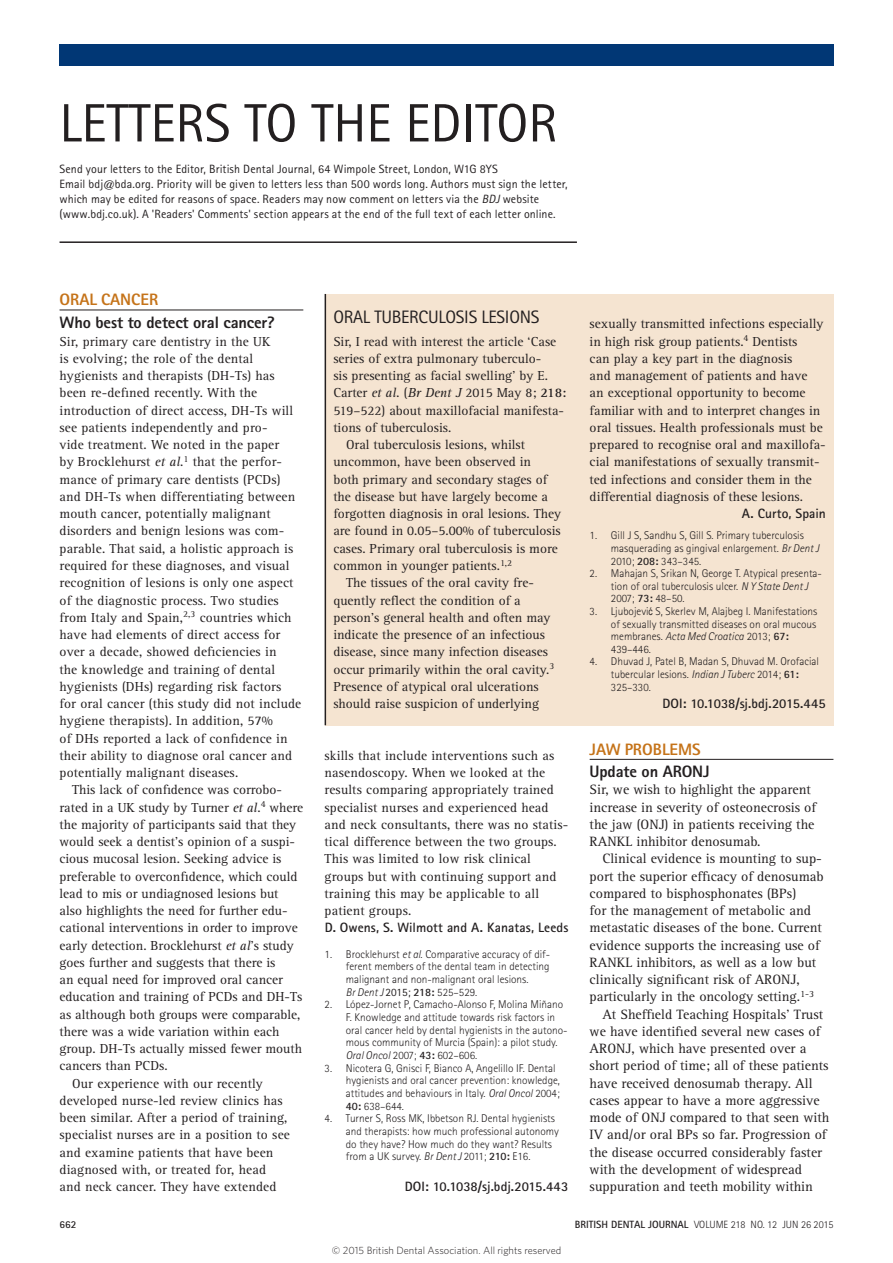
<style>
.page{position:relative;width:893px;height:1263px;background:#fff}
.page>*{position:absolute;margin:0;border:0;box-sizing:border-box;transform-origin:0 0}
.t1{font:54px "Rotis Sans Serif Std";color:#231f20}
._1_BDJ_editorial_hea{font:18px "Rotis Sans Serif Std";letter-spacing:-.015em;color:#231f20}
.t2{font:800 16.5px "Rotis Sans Serif Std";letter-spacing:-.01em;color:#231f20}
._1_BDJ_letters_headi{font:800 16.5px "Rotis Sans Serif Std";color:#c57319}
.body{font:13.95px/17.2px "Rotis Serif Std";color:#231f20}
.body_fullout{font:13.95px/17.2px "Rotis Serif Std";color:#231f20}
.body-2{font:13.5px/17.2px "Rotis Serif Std";color:#231f20}
.body_fullout-2{font:13.5px/17.2px "Rotis Serif Std";letter-spacing:.01em;color:#231f20}
._2_BDJ_references{font:700 13.5px "Rotis Sans Serif Std";letter-spacing:-.005em;color:#231f20}
._1_BDJ_letters_autho{font:700 13.5px "Rotis Sans Serif Std";letter-spacing:.005em;color:#231f20}
._1_BDJ_in_brief{font:12px/15px "Rotis Sans Serif Std";letter-spacing:.01em;color:#231f20}
.references{font:300 11.25px/12.6px "Rotis Sans Serif Std";color:#231f20}
.t3{font:300 10.5px "Whitney";color:#231f20}
.t4{font:300 10.5px "Rotis Sans Serif Std";color:#231f20}
.t5{font:700 10.5px "Rotis Sans Serif Std";color:#231f20}
.s1{font-style:italic}
.s2{font-weight:700}
.s3{font-weight:400}
.s4{font-family:"Arial Narrow";font-weight:400;font-size:10.5px}
</style>
<div class="page">
<hr style="left:60px;top:310px;width:243px;height:1px;background:#231f20">
<hr style="left:590px;top:759px;width:243px;height:1px;background:#231f20">
<div style="left:59px;top:45px;width:774px;height:21px;background:#013775"></div>
<hr style="left:60px;top:241px;width:517px;height:2px;background:#231f20">
<div style="left:325px;top:294px;width:508px;height:431px;background:#f5e4d1"></div>
<hr style="left:325px;top:294px;width:1px;height:431px;background:#231f20">
<p class="t1" style="left:60px;top:91px;width:499px">LETTERS TO THE EDITOR</p>
<p class="_1_BDJ_in_brief" style="left:60px;top:162px;width:510px">Send your letters to the Editor, British Dental Journal, 64 Wimpole Street, London, W1G 8YS<br>Email bdj@bda.org. Priority will be given to letters less than 500 words long. Authors must sign the letter, which may be edited for reasons of space. Readers may now comment on letters via the <span class="s1">BDJ</span> website (www.bdj.co.uk). A 'Readers' Comments' section appears at the end of the full text of each letter online.</p>
<p class="_1_BDJ_letters_headi" style="left:60px;top:289px;width:100px">ORAL CANCER</p>
<p class="t2" style="left:60px;top:312px;width:217px">Who best to detect oral cancer?</p>
<p class="body_fullout-2" style="left:60px;top:333px;width:243px">Sir, primary care dentistry in the UK<br>is evolving; the role of the dental hygienists and therapists (DH-Ts) has been re-defined recently. With the introduction of direct access, DH-Ts will see patients independently and pro-<br>vide treatment. We noted in the paper<br>by Brocklehurst <span class="s1">et al</span>.<sup>1</sup> that the perfor&shy;mance of primary care dentists (PCDs) and DH-Ts when differentiating between mouth cancer, potentially malignant disorders and benign lesions was com&shy;parable. That said, a holistic approach is required for these diagnoses, and visual recognition of lesions is only one aspect of the diagnostic process. Two studies from Italy and Spain,<sup>2,3</sup> countries which have had elements of direct access for over a decade, showed deficiencies in<br>the knowledge and training of dental hygienists (DHs) regarding risk factors for oral cancer (this study did not include hygiene therapists). In addition, 57%<br>of DHs reported a lack of confidence in their ability to diagnose oral cancer and potentially malignant diseases.</p>
<p class="body-2" style="left:60px;top:781px;width:245px;text-indent:13px">This lack of confidence was corrobo&shy;rated in a UK study by Turner <span class="s1">et al</span>.<sup>4</sup> where the majority of participants said that they would seek a dentist’s opinion of a suspi&shy;cious mucosal lesion. Seeking advice is preferable to overconfidence, which could lead to mis or undiagnosed lesions but also highlights the need for further edu&shy;cational interventions in order to improve early detection. Brocklehurst <span class="s1">et al</span>’s study goes further and suggests that there is<br>an equal need for improved oral cancer education and training of PCDs and DH-Ts as although both groups were comparable, there was a wide variation within each group. DH-Ts actually missed fewer mouth cancers than PCDs.</p>
<p class="body-2" style="left:60px;top:1075px;width:232px;text-indent:13px">Our experience with our recently developed nurse-led review clinics has been similar. After a period of training, specialist nurses are in a position to see and examine patients that have been diagnosed with, or treated for, head and neck cancer. They have extended</p>
<p class="_1_BDJ_editorial_hea" style="left:333px;top:306px;width:208px">ORAL TUBERCULOSIS LESIONS</p>
<p class="body_fullout-2" style="left:333px;top:333px;width:235px">Sir, I read with interest the article ‘Case series of extra pulmonary tuberculo-<br>sis presenting as facial swelling’ by E.<br>Carter <span class="s1">et al.</span> (<span class="s1">Br Dent J</span> 2015 May 8; <span class="s2">218:<br></span>519–522) about maxillofacial manifesta&shy;tions of tuberculosis.</p>
<p class="body-2" style="left:333px;top:436px;width:229px;text-indent:13px">Oral tuberculosis lesions, whilst uncommon, have been observed in<br>both primary and secondary stages of the disease but have largely become a forgotten diagnosis in oral lesions. They are found in 0.05–5.00% of tuberculosis cases. Primary oral tuberculosis is more common in younger patients.<sup>1,2</sup></p>
<p class="body-2" style="left:333px;top:574px;width:222px;text-indent:13px">The tissues of the oral cavity fre&shy;quently reflect the condition of a person’s general health and often may indicate the presence of an infectious disease, since many infection diseases occur primarily within the oral cavity.<sup>3<br></sup>Presence of atypical oral ulcerations should raise suspicion of underlying</p>
<p class="body-2" style="left:325px;top:747px;width:245px">skills that include interventions such as nasendoscopy. When we looked at the results comparing appropriately trained specialist nurses and experienced head and neck consultants, there was no statis&shy;tical difference between the two groups.<br>This was limited to low risk clinical groups but with continuing support and training this may be applicable to all patient groups.</p>
<p class="_1_BDJ_letters_autho" style="left:325px;top:919px;width:245px">D. Owens, S. Wilmott and A. Kanatas, Leeds</p>
<p class="references" style="left:346px;top:947px;width:206px;text-indent:-21px">1. Brocklehurst <span class="s1">et al</span>. Comparative accuracy of dif&shy;ferent members of the dental team in detecting malignant and non-malignant oral lesions.<br><span class="s1">Br Dent J</span> <span class="s3">2015;</span> <span class="s2">218:</span> 525–529.</p>
<p class="references" style="left:346px;top:998px;width:223px;text-indent:-21px">2. López-Jornet P, Camacho-Alonso F, Molina Miñano F. Knowledge and attitude towards risk factors in oral cancer held by dental hygienists in the autono&shy;mous community of Murcia (Spain): a pilot study.<br><span class="s1">Oral Oncol</span> 2007; <span class="s2">43:</span> 602–606.</p>
<p class="references" style="left:346px;top:1062px;width:216px;text-indent:-21px">3. Nicotera G, Gnisci F, Bianco A, Angelillo IF. Dental hygienists and oral cancer prevention: knowledge, attitudes and behaviours in Italy. <span class="s1">Oral Oncol</span> 2004; <span class="s2">40:</span> 638–644.</p>
<p class="references" style="left:346px;top:1112px;width:215px;text-indent:-21px">4. Turner S, Ross MK, Ibbetson RJ. Dental hygienists and therapists: how much professional autonomy do they have? How much do they want? Results from a UK survey. <span class="s1">Br Dent J</span> 2011; <span class="s2">210:</span> E16.</p>
<p class="_2_BDJ_references" style="left:405px;top:1178px;width:165px">DOI: 10.1038/sj.bdj.2015.443</p>
<p class="body-2" style="left:590px;top:316px;width:238px">sexually transmitted infections especially in high risk group patients.<sup>4</sup> Dentists<br>can play a key part in the diagnosis<br>and management of patients and have<br>an exceptional opportunity to become familiar with and to interpret changes in oral tissues. Health professionals must be prepared to recognise oral and maxillofa&shy;cial manifestations of sexually transmit&shy;ted infections and consider them in the differential diagnosis of these lesions.</p>
<p class="_1_BDJ_letters_autho" style="left:742px;top:505px;width:86px">A. Curto, Spain</p>
<p class="references" style="left:611px;top:529px;width:210px;text-indent:-21px">1. Gill J S, Sandhu S, Gill S. Primary tuberculosis masquerading as gingival enlargement. <span class="s1">Br Dent J<br></span>2010; <span class="s2">208:</span> 343–345.</p>
<p class="references" style="left:611px;top:567px;width:212px;text-indent:-21px">2. Mahajan S, Srikan N, George T. Atypical presenta&shy;tion of oral tuberculosis ulcer. <span class="s1">N Y State Dent J<br></span>2007; <span class="s2">73:</span> 48–50.</p>
<p class="references" style="left:611px;top:605px;width:208px;text-indent:-21px">3. Ljubojevi<span class="s4">ć</span> S, Skerlev M, Alajbeg I. Manifestations of sexually transmitted diseases on oral mucous membranes. <span class="s1">Acta Med Croatica</span> 2013; <span class="s2">67:<br></span>439–446.</p>
<p class="references" style="left:611px;top:655px;width:210px;text-indent:-21px">4. Dhuvad J, Patel B, Madan S, Dhuvad M. Orofacial tubercular lesions. <span class="s1">Indian J Tuberc</span> 2014; <span class="s2">61:<br></span>325–330.</p>
<p class="_2_BDJ_references" style="left:662px;top:695px;width:165px">DOI: 10.1038/sj.bdj.2015.445</p>
<p class="_1_BDJ_letters_headi" style="left:590px;top:739px;width:113px">JAW PROBLEMS</p>
<p class="t2" style="left:590px;top:761px;width:121px">Update on ARONJ</p>
<p class="body_fullout" style="left:590px;top:781px;width:228px">Sir, we wish to highlight the apparent increase in severity of osteonecrosis of the jaw (ONJ) in patients receiving the RANKL inhibitor denosumab.</p>
<p class="body" style="left:590px;top:850px;width:236px;text-indent:13px">Clinical evidence is mounting to sup&shy;port the superior efficacy of denosumab compared to bisphosphonates (BPs)<br>for the management of metabolic and metastatic diseases of the bone. Current evidence supports the increasing use of RANKL inhibitors, as well as a low but clinically significant risk of ARONJ, particularly in the oncology setting.<sup>1-3</sup></p>
<p class="body" style="left:590px;top:1006px;width:241px;text-indent:13px">At Sheffield Teaching Hospitals’ Trust we have identified several new cases of ARONJ, which have presented over a short period of time; all of these patients have received denosumab therapy. All cases appear to have a more aggressive mode of ONJ compared to that seen with IV and/or oral BPs so far. Progression of the disease occurred considerably faster with the development of widespread suppuration and teeth mobility within</p>
<p class="t5" style="left:60px;top:1217px;width:18px">662</p>
<p class="t4" style="left:575px;top:1218px;width:260px"><span class="s2">BRITISH DENTAL JOURNAL</span> VOLUME 218 NO. 12 JUN 26 2015</p>
<p class="t3" style="left:332px;top:1243px;width:231px">© 2015 British Dental Association. All rights reserved</p>
</div>
